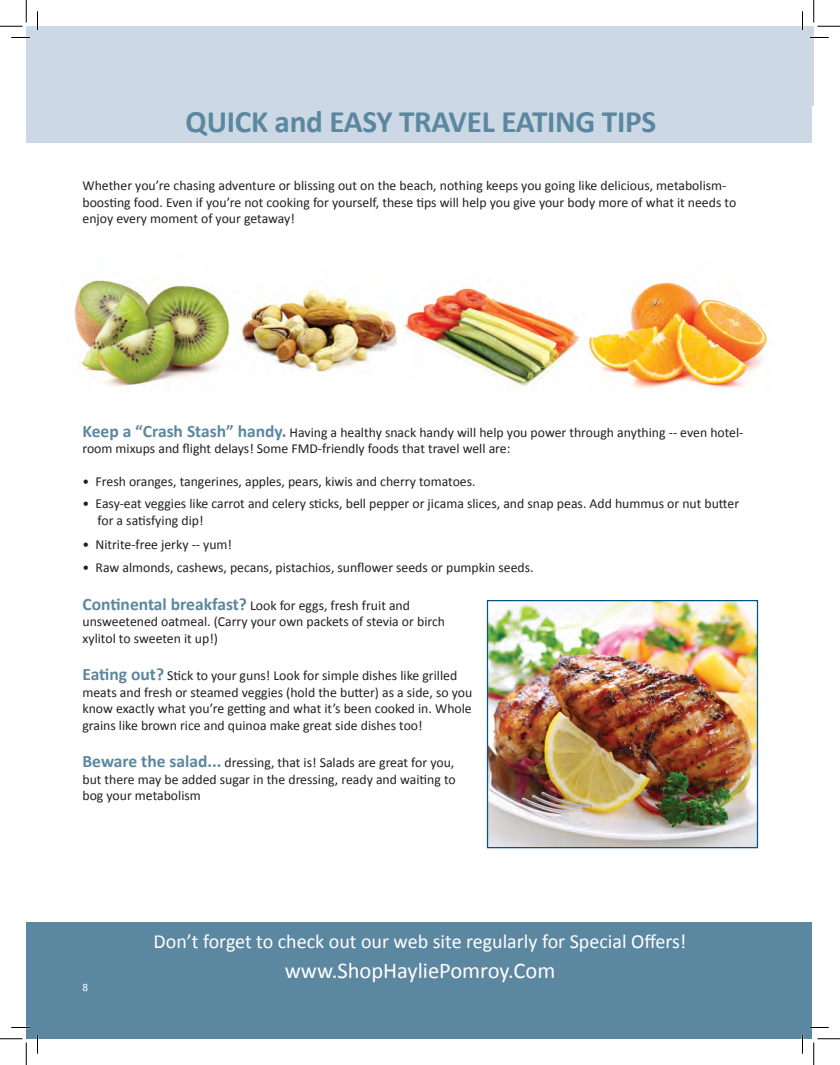
<style>
.page{position:relative;width:840px;height:1065px;background:#fff}
.page>*{position:absolute;margin:0;border:0;box-sizing:border-box;transform-origin:0 0}
.t1{font:700 31.25px "Calibri";letter-spacing:-.01em;color:#5c87a1}
.t2{font:22.5px "Calibri";color:#fff}
.t3{font:20px "Calibri";color:#fff}
.t4{font:13.75px/16.5px "Calibri";color:#231f20}
.t5{font:11.25px "Calibri";color:#fff}
.s1{font-weight:700;font-size:17.5px;color:#5c87a1}
</style>
<div class="page">
<div style="left:26px;top:922px;width:786px;height:117px;background:#5c87a1"></div>
<div style="left:26px;top:26px;width:786px;height:117px;background:#ccd9e4"></div>
<img style="left:74px;top:280px;width:167px;height:106px">
<img style="left:587px;top:280px;width:185px;height:109px">
<img style="left:404px;top:288px;width:176px;height:99px">
<img style="left:241px;top:289px;width:155px;height:83px">
<img style="left:489px;top:602px;width:267px;height:244px">
<div style="left:487px;top:600px;width:271px;height:248px;border:1px solid #005480"></div>
<svg style="left:11px;top:37px;width:19px;height:1px"></svg>
<svg style="left:810px;top:37px;width:19px;height:1px"></svg>
<svg style="left:11px;top:1027px;width:19px;height:1px"></svg>
<svg style="left:810px;top:1027px;width:19px;height:1px"></svg>
<svg style="left:37px;top:11px;width:1px;height:19px"></svg>
<svg style="left:37px;top:1035px;width:1px;height:19px"></svg>
<svg style="left:802px;top:11px;width:1px;height:19px"></svg>
<svg style="left:802px;top:1035px;width:1px;height:19px"></svg>
<svg style="left:0;top:0;width:27px;height:27px"></svg>
<svg style="left:0;top:1039px;width:27px;height:26px"></svg>
<svg style="left:814px;top:0;width:26px;height:27px"></svg>
<svg style="left:814px;top:1039px;width:26px;height:26px"></svg>
<h1 class="t1" style="left:186px;top:102px;width:472px">QUICK and EASY TRAVEL EATING TIPS</h1>
<p class="t4" style="left:82px;top:177px;width:655px">Whether you’re chasing adventure or blissing out on the beach, nothing keeps you going like delicious, metabolism&shy;boosting food. Even if you’re not cooking for yourself, these tips will help you give your body more of what it needs to enjoy every moment of your getaway!</p>
<p class="t4" style="left:82px;top:423px;width:663px"><span class="s1">Keep a “Crash Stash” handy.</span> Having a healthy snack handy will help you power through anything -- even hotel&shy;room mixups and flight delays! Some FMD-friendly foods that travel well are:</p>
<p class="t4" style="left:82px;top:473px;width:395px">• Fresh oranges, tangerines, apples, pears, kiwis and cherry tomatoes.</p>
<p class="t4" style="left:98px;top:495px;width:643px;text-indent:-15px">• Easy-eat veggies like carrot and celery sticks, bell pepper or jicama slices, and snap peas. Add hummus or nut butter for a satisfying dip!</p>
<p class="t4" style="left:82px;top:535px;width:151px">• Nitrite-free jerky -- yum!</p>
<p class="t4" style="left:82px;top:559px;width:453px">• Raw almonds, cashews, pecans, pistachios, sunflower seeds or pumpkin seeds.</p>
<p class="t4" style="left:82px;top:597px;width:364px"><span class="s1">Continental breakfast?</span> Look for eggs, fresh fruit and unsweetened oatmeal. (Carry your own packets of stevia or birch xylitol to sweeten it up!)</p>
<p class="t4" style="left:82px;top:667px;width:391px"><span class="s1">Eating out?</span> Stick to your guns! Look for simple dishes like grilled meats and fresh or steamed veggies (hold the butter) as a side, so you know exactly what you’re getting and what it’s been cooked in. Whole grains like brown rice and quinoa make great side dishes too!</p>
<p class="t4" style="left:82px;top:754px;width:375px;text-align:justify"><span class="s1">Beware the salad...</span> dressing, that is! Salads are great for you, but there may be added sugar in the dressing, ready and waiting to bog your metabolism</p>
<p class="t5" style="left:82px;top:980px;width:7px">8</p>
<h3 class="t3" style="left:154px;top:929px;width:534px">Don’t forget to check out our web site regularly for Special Offers!</h3>
<h2 class="t2" style="left:285px;top:957px;width:272px">www.ShopHayliePomroy.Com</h2>
</div>
